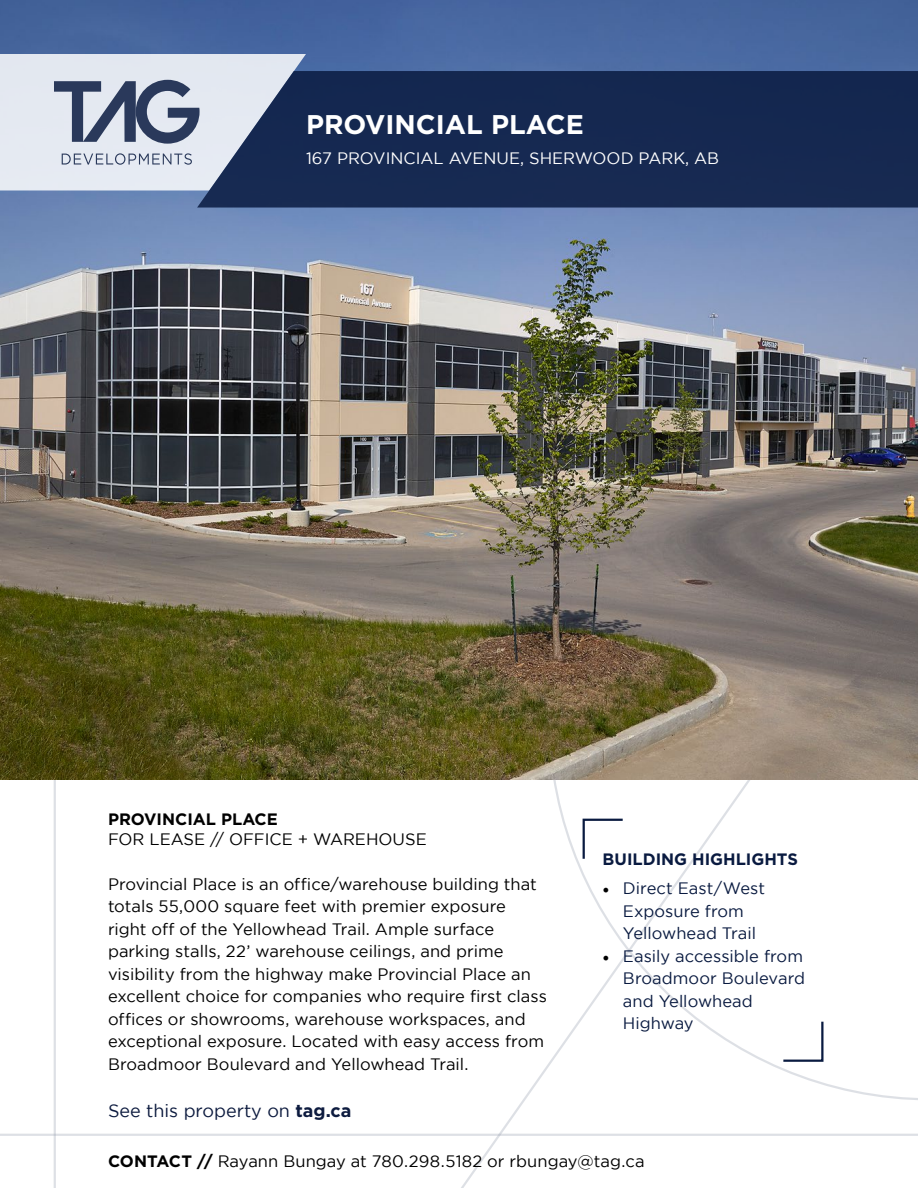
<style>
.page{position:relative;width:918px;height:1188px;background:#fff}
.page>*{position:absolute;margin:0;border:0;box-sizing:border-box;transform-origin:0 0}
.t1{font:700 27px "Gotham";color:#fff}
.t2{font:18px "Gotham";color:#0d1b3f}
.t3{font:16.5px/22.5px "Gotham";color:#000}
.t4{font:16.5px/22.5px "Gotham";letter-spacing:.005em;color:#091a40}
.t5{font:16.5px "Gotham";color:#fff}
.t6{font:700 16.5px "Gotham";color:#091a40}
.t7{font:700 16.5px "Gotham";color:#000}
.s1{font-weight:700}
.s2{font-family:"Minion Pro";font-size:18px;color:#000}
</style>
<div class="page">
<hr style="left:54px;top:779px;width:2px;height:409px;background:#9098a9">
<svg style="left:449px;top:779px;width:304px;height:409px"></svg>
<svg style="left:547px;top:779px;width:371px;height:323px"></svg>
<hr style="left:0;top:1134px;width:918px;height:2px;background:#9098a9">
<img style="left:0;top:0;width:918px;height:779px">
<div style="left:197px;top:71px;width:721px;height:137px;background:#152851"></div>
<svg style="left:0;top:54px;width:306px;height:136px;background:#aeb7c7"></svg>
<svg style="left:781px;top:1019px;width:44px;height:44px"></svg>
<svg style="left:581px;top:818px;width:44px;height:43px"></svg>
<h1 class="t1" style="left:306px;top:108px;width:279px">PROVINCIAL PLACE</h1>
<p class="t5" style="left:306px;top:149px;width:415px">167 PROVINCIAL AVENUE, SHERWOOD PARK, AB</p>
<p class="t7" style="left:108px;top:810px;width:171px">PROVINCIAL PLACE</p>
<p class="t3" style="left:108px;top:828px;width:320px">FOR LEASE // OFFICE + WAREHOUSE</p>
<p class="t3" style="left:108px;top:873px;width:440px">Provincial Place is an office/warehouse building that totals 55,000 square feet with premier exposure right off of the Yellowhead Trail. Ample surface parking stalls, 22’ warehouse ceilings, and prime visibility from the highway make Provincial Place an excellent choice for companies who require first class offices or showrooms, warehouse workspaces, and exceptional exposure. Located with easy access from Broadmoor Boulevard and Yellowhead Trail.</p>
<p class="t2" style="left:108px;top:1101px;width:245px">See this property on <span class="s1">tag.ca</span></p>
<p class="t6" style="left:603px;top:849px;width:197px">BUILDING HIGHLIGHTS</p>
<p class="t4" style="left:623px;top:877px;width:144px;text-indent:-20px"><span class="s2">•</span> Direct East/West<br>Exposure from<br>Yellowhead Trail</p>
<p class="t4" style="left:623px;top:944px;width:184px;text-indent:-20px"><span class="s2">•</span> Easily accessible from<br>Broadmoor Boulevard and Yellowhead<br>Highway</p>
<p class="t3" style="left:108px;top:1150px;width:538px"><span class="s1">CONTACT //</span> Rayann Bungay at 780.298.5182 or rbungay@tag.ca</p>
</div>
